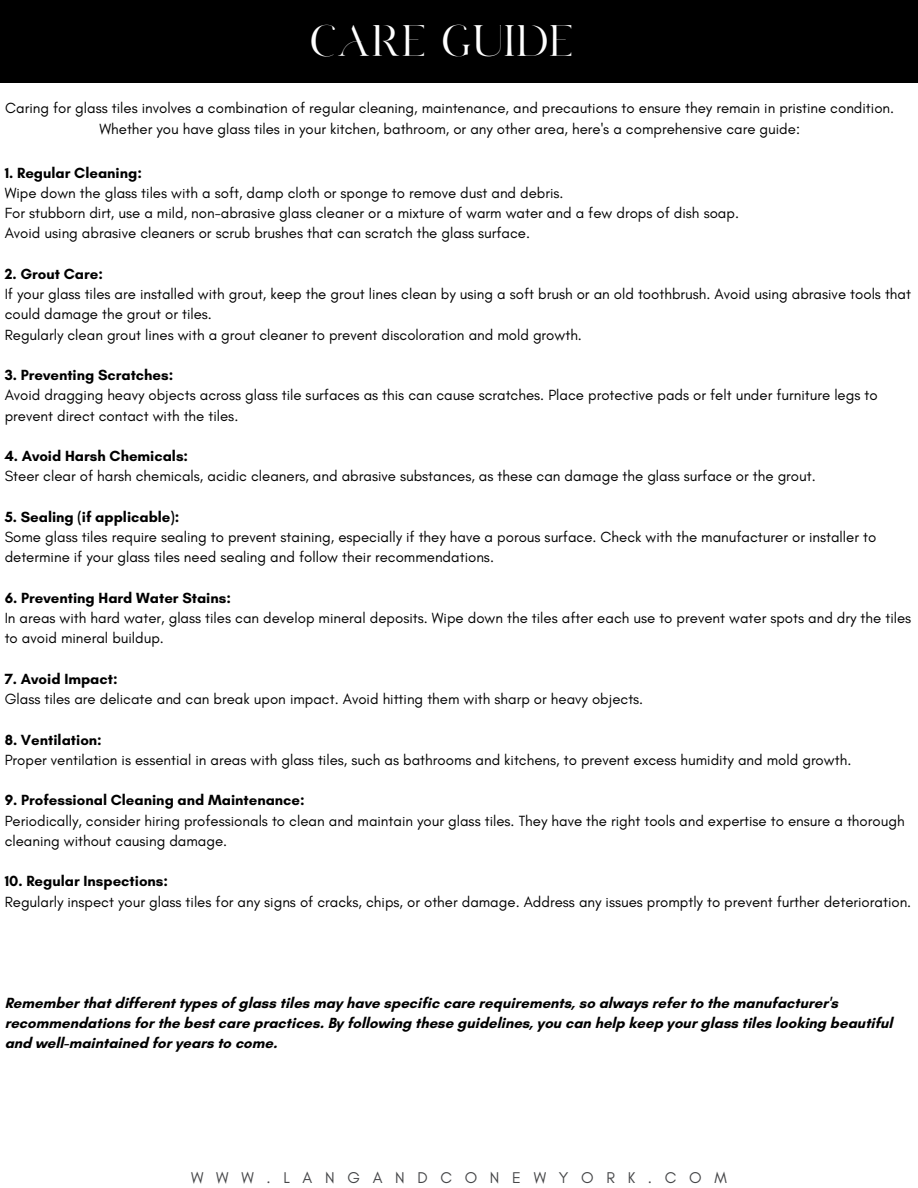
<style>
.page{position:relative;width:918px;height:1188px;background:#fff}
.page>*{position:absolute;margin:0;border:0;box-sizing:border-box;transform-origin:0 0}
.t1{font:42px "Adore";color:#fff}
.t2{font:15.9px "Glacial Indifference";letter-spacing:.8em;color:#454648}
.t3{font:15px/20.2px "Glacial Indifference";color:#000}
.t4{font:700 15px/20.2px "Glacial Indifference";color:#000}
</style>
<div class="page">
<div style="left:0;top:0;width:918px;height:82px;background:#000"></div>
<p class="t1" style="left:310px;top:19px;width:265px">CARE GUIDE</p>
<p class="t3" style="left:5px;top:98px;width:890px;text-align:center">Caring for glass tiles involves a combination of regular cleaning, maintenance, and precautions to ensure they remain in pristine condition.<br>Whether you have glass tiles in your kitchen, bathroom, or any other area, here's a comprehensive care guide:</p>
<p class="t4" style="left:5px;top:162px;width:139px">1. Regular Cleaning:</p>
<p class="t3" style="left:5px;top:183px;width:560px">Wipe down the glass tiles with a soft, damp cloth or sponge to remove dust and debris.</p>
<p class="t3" style="left:5px;top:203px;width:736px">For stubborn dirt, use a mild, non-abrasive glass cleaner or a mixture of warm water and a few drops of dish soap.</p>
<p class="t3" style="left:5px;top:223px;width:527px">Avoid using abrasive cleaners or scrub brushes that can scratch the glass surface.</p>
<p class="t4" style="left:5px;top:264px;width:100px">2. Grout Care:</p>
<p class="t3" style="left:5px;top:284px;width:908px">If your glass tiles are installed with grout, keep the grout lines clean by using a soft brush or an old toothbrush. Avoid using abrasive tools that could damage the grout or tiles.</p>
<p class="t3" style="left:5px;top:324px;width:579px">Regularly clean grout lines with a grout cleaner to prevent discoloration and mold growth.</p>
<p class="t4" style="left:5px;top:365px;width:170px">3. Preventing Scratches:</p>
<p class="t3" style="left:5px;top:385px;width:875px">Avoid dragging heavy objects across glass tile surfaces as this can cause scratches. Place protective pads or felt under furniture legs to prevent direct contact with the tiles.</p>
<p class="t4" style="left:5px;top:446px;width:185px">4. Avoid Harsh Chemicals:</p>
<p class="t3" style="left:5px;top:466px;width:813px">Steer clear of harsh chemicals, acidic cleaners, and abrasive substances, as these can damage the glass surface or the grout.</p>
<p class="t4" style="left:5px;top:507px;width:176px">5. Sealing (if applicable):</p>
<p class="t3" style="left:5px;top:527px;width:873px">Some glass tiles require sealing to prevent staining, especially if they have a porous surface. Check with the manufacturer or installer to determine if your glass tiles need sealing and follow their recommendations.</p>
<p class="t4" style="left:5px;top:588px;width:228px">6. Preventing Hard Water Stains:</p>
<p class="t3" style="left:5px;top:608px;width:908px">In areas with hard water, glass tiles can develop mineral deposits. Wipe down the tiles after each use to prevent water spots and dry the tiles to avoid mineral buildup.</p>
<p class="t4" style="left:5px;top:669px;width:114px">7. Avoid Impact:</p>
<p class="t3" style="left:5px;top:689px;width:640px">Glass tiles are delicate and can break upon impact. Avoid hitting them with sharp or heavy objects.</p>
<p class="t4" style="left:5px;top:729px;width:99px">8. Ventilation:</p>
<p class="t3" style="left:5px;top:750px;width:848px">Proper ventilation is essential in areas with glass tiles, such as bathrooms and kitchens, to prevent excess humidity and mold growth.</p>
<p class="t4" style="left:5px;top:790px;width:302px">9. Professional Cleaning and Maintenance:</p>
<p class="t3" style="left:5px;top:810px;width:901px">Periodically, consider hiring professionals to clean and maintain your glass tiles. They have the right tools and expertise to ensure a thorough cleaning without causing damage.</p>
<p class="t4" style="left:5px;top:871px;width:165px">10. Regular Inspections:</p>
<p class="t3" style="left:5px;top:891px;width:908px">Regularly inspect your glass tiles for any signs of cracks, chips, or other damage. Address any issues promptly to prevent further deterioration.</p>
<p class="t4" style="left:5px;top:993px;width:889px">Remember that different types of glass tiles may have specific care requirements, so always refer to the manufacturer's recommendations for the best care practices. By following these guidelines, you can help keep your glass tiles looking beautiful and well-maintained for years to come.</p>
<p class="t2" style="left:191px;top:1168px;width:537px">WWW.LANGANDCONEWYORK.COM</p>
</div>
